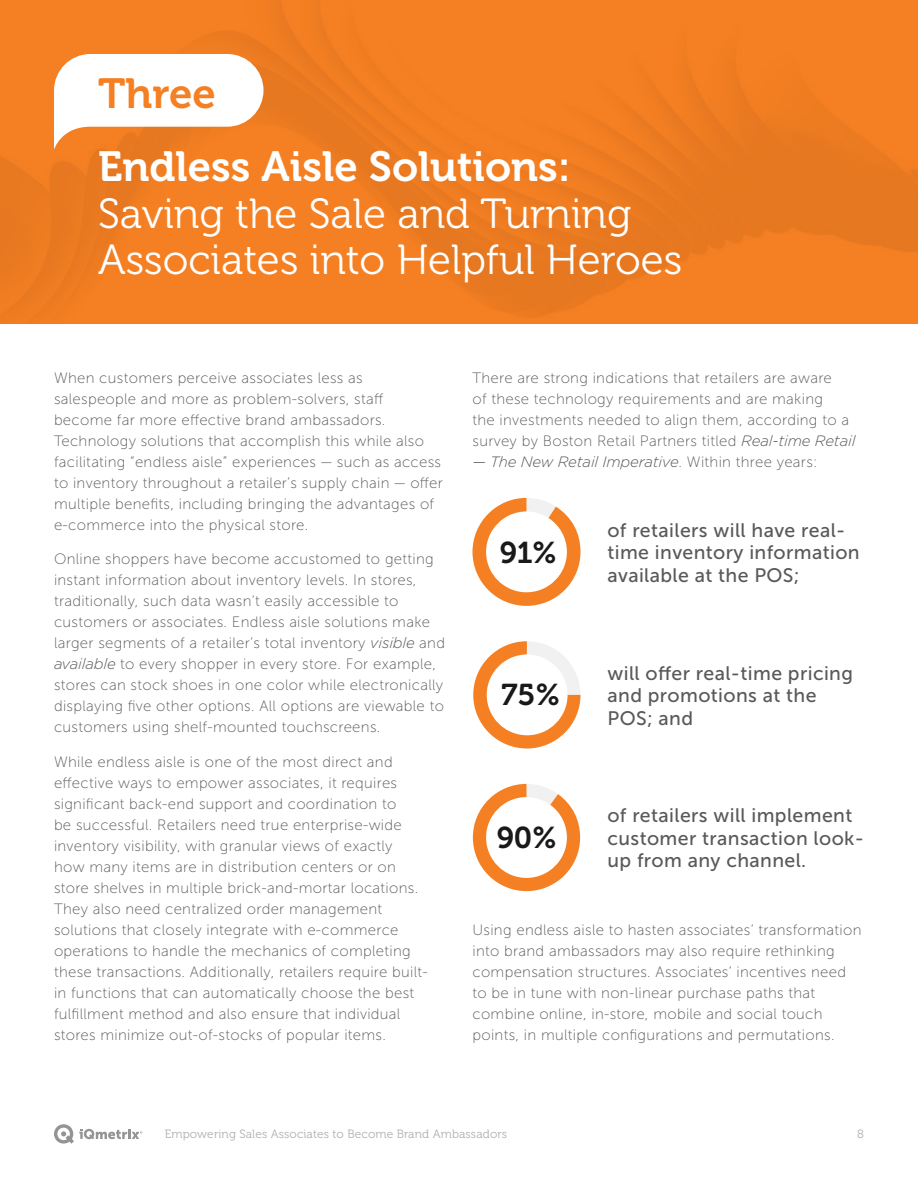
<style>
.page{position:relative;width:918px;height:1188px;background:#fff}
.page>*{position:absolute;margin:0;border:0;box-sizing:border-box;transform-origin:0 0}
.t1{font:42px/46.5px "Museo 300";color:#fff}
.t2{font:42px "Museo 700";color:#fff}
.t3{font:42px "Museo 700";color:#f58023}
.t4{font:30px "Museo 700";color:#19191a}
.t5{font:19.5px/22.5px "Museo Sans 500";letter-spacing:.02em;color:#58595b}
.t6{font:15px/21px "Museo Sans 100";letter-spacing:.02em;color:#58595b}
.t7{font:italic 300 15px "Gotham";letter-spacing:-.01em;color:#58595b}
.t8{font:12px "Museo 300";letter-spacing:.01em;color:#b1b0b0}
.s1{font-family:"Gotham";font-weight:300;font-style:italic}
.s2{font-family:"Museo Sans 100";font-weight:400;font-style:normal}
</style>
<div class="page">
<svg style="left:54px;top:1124px;width:88px;height:20px"></svg>
<img style="left:0;top:0;width:918px;height:324px">
<svg style="left:54px;top:54px;width:210px;height:96px"></svg>
<svg style="left:473px;top:498px;width:108px;height:108px"></svg>
<svg style="left:473px;top:641px;width:108px;height:108px"></svg>
<svg style="left:473px;top:784px;width:107px;height:107px"></svg>
<h1 class="t3" style="left:98px;top:70px;width:119px">Three</h1>
<h1 class="t2" style="left:98px;top:143px;width:474px">Endless Aisle Solutions:</h1>
<h1 class="t1" style="left:98px;top:191px;width:586px">Saving the Sale and Turning<br>Associates into Helpful Heroes</h1>
<p class="t6" style="left:54px;top:367px;width:390px">When customers perceive associates less as salespeople and more as problem-solvers, staff become far more effective brand ambassadors.<br>Technology solutions that accomplish this while also facilitating “endless aisle” experiences — such as access to inventory throughout a retailer’s supply chain — offer multiple benefits, including bringing the advantages of e-commerce into the physical store.</p>
<p class="t6" style="left:54px;top:549px;width:393px">Online shoppers have become accustomed to getting instant information about inventory levels. In stores, traditionally, such data wasn’t easily accessible to customers or associates. Endless aisle solutions make larger segments of a retailer’s total inventory <span class="s1">visible</span> and <span class="s1">available</span> to every shopper in every store. For example, stores can stock shoes in one color while electronically displaying five other options. All options are viewable to customers using shelf-mounted touchscreens.</p>
<p class="t6" style="left:54px;top:751px;width:375px">While endless aisle is one of the most direct and effective ways to empower associates, it requires significant back-end support and coordination to<br>be successful. Retailers need true enterprise-wide inventory visibility, with granular views of exactly<br>how many items are in distribution centers or on store shelves in multiple brick-and-mortar locations.<br>They also need centralized order management solutions that closely integrate with e-commerce operations to handle the mechanics of completing these transactions. Additionally, retailers require built&shy;in functions that can automatically choose the best fulfillment method and also ensure that individual stores minimize out-of-stocks of popular items.</p>
<p class="t6" style="left:472px;top:367px;width:384px">There are strong indications that retailers are aware<br>of these technology requirements and are making<br>the investments needed to align them, according to a survey by Boston Retail Partners titled <span class="s1">Real-time Retail</span></p>
<p class="t7" style="left:472px;top:452px;width:347px">— The New Retail Imperative<span class="s2">. Within three years:</span></p>
<h2 class="t4" style="left:500px;top:536px;width:59px">91%</h2>
<h2 class="t4" style="left:502px;top:678px;width:60px">75%</h2>
<h2 class="t4" style="left:497px;top:821px;width:62px">90%</h2>
<h3 class="t5" style="left:608px;top:519px;width:254px">of retailers will have real&shy;time inventory information available at the POS;</h3>
<h3 class="t5" style="left:608px;top:662px;width:247px">will offer real-time pricing and promotions at the<br>POS; and</h3>
<h3 class="t5" style="left:608px;top:804px;width:258px">of retailers will implement customer transaction look&shy;up from any channel.</h3>
<p class="t6" style="left:472px;top:919px;width:391px">Using endless aisle to hasten associates’ transformation into brand ambassadors may also require rethinking compensation structures. Associates’ incentives need to be in tune with non-linear purchase paths that combine online, in-store, mobile and social touch points, in multiple configurations and permutations.</p>
<p class="t8" style="left:165px;top:1128px;width:344px">Empowering Sales Associates to Become Brand Ambassadors</p>
<p class="t8" style="left:857px;top:1128px;width:8px">8</p>
</div>
